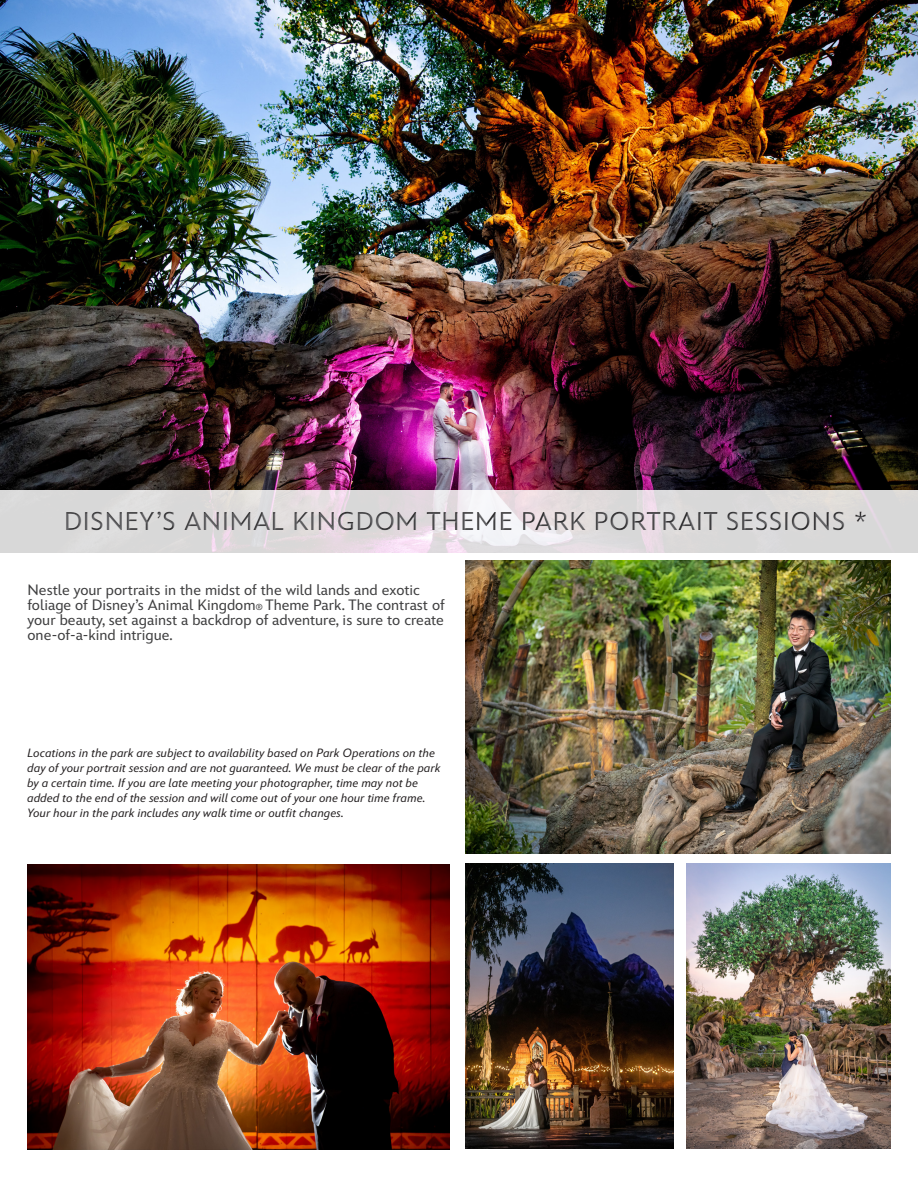
<style>
.page{position:relative;width:918px;height:1188px;background:#fff}
.page>*{position:absolute;margin:0;border:0;box-sizing:border-box;transform-origin:0 0}
.t1{font:25.5px "Inspire TWDC";letter-spacing:.03em;color:#636366}
.t2{font:15px/15px "Inspire TWDC";color:#3e3e3f}
.t3{font:italic 12px/15px "Inspire TWDC";letter-spacing:.01em;color:#231f20}
.s1{font-size:8.7px}
</style>
<div class="page">
<img style="left:0;top:0;width:918px;height:490px">
<img style="left:465px;top:560px;width:425px;height:294px">
<svg style="left:0;top:490px;width:918px;height:63px;background:#dedadc"></svg>
<div style="left:40px;top:499px;width:859px;height:48px;background:#231f20;opacity:.7"></div>
<img style="left:28px;top:864px;width:421px;height:285px">
<img style="left:466px;top:863px;width:208px;height:285px">
<img style="left:687px;top:863px;width:204px;height:285px">
<h1 class="t1" style="left:64px;top:500px;width:805px">DISNEY’S ANIMAL KINGDOM THEME PARK PORTRAIT SESSIONS *</h1>
<p class="t2" style="left:28px;top:581px;width:419px">Nestle your portraits in the midst of the wild lands and exotic foliage of Disney’s Animal Kingdom<span class="s1">®</span> Theme Park. The contrast of your beauty, set against a backdrop of adventure, is sure to create one-of-a-kind intrigue.</p>
<p class="t3" style="left:28px;top:746px;width:415px">Locations in the park are subject to availability based on Park Operations on the day of your portrait session and are not guaranteed. We must be clear of the park by a certain time. If you are late meeting your photographer, time may not be added to the end of the session and will come out of your one hour time frame.<br>Your hour in the park includes any walk time or outfit changes.</p>
</div>
